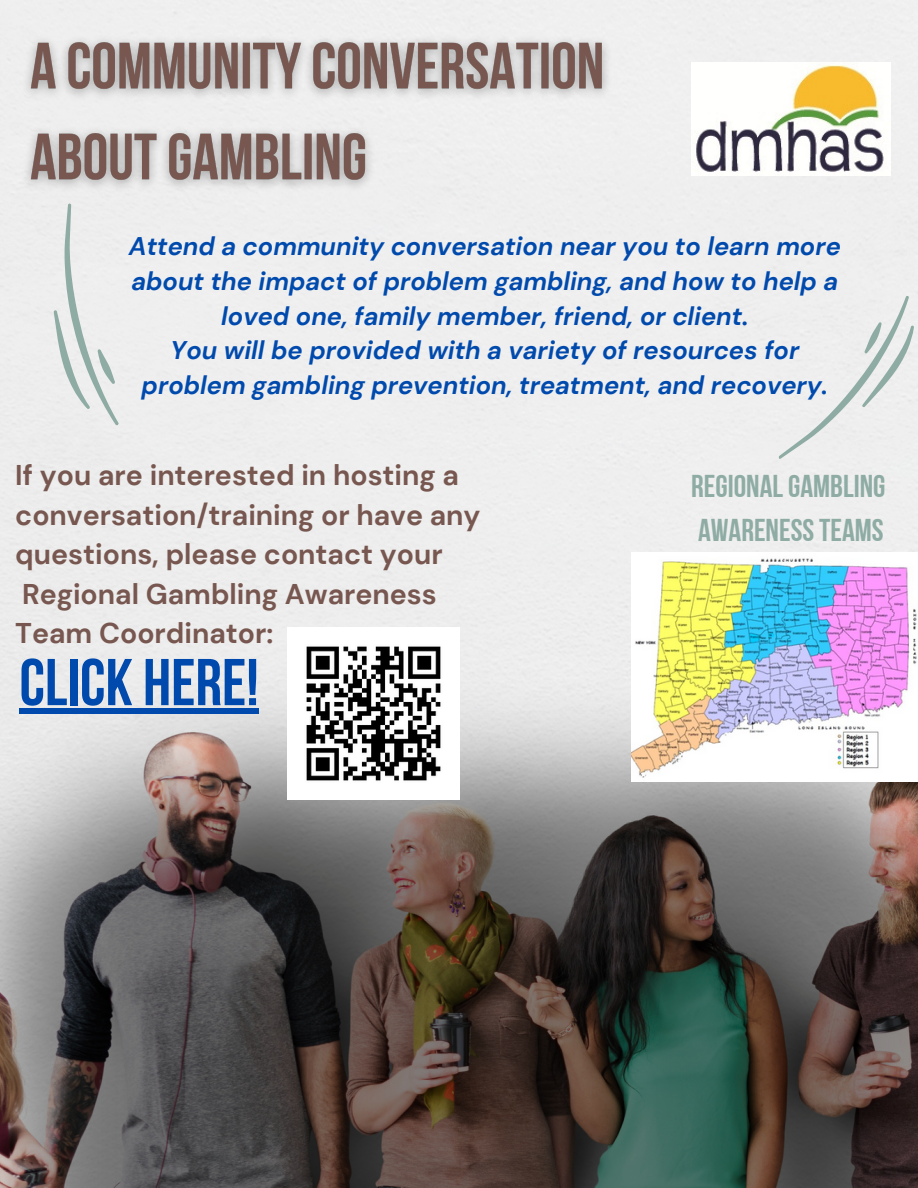
<style>
.page{position:relative;width:918px;height:1188px;background:#fff}
.page>*{position:absolute;margin:0;border:0;box-sizing:border-box;transform-origin:0 0}
.t1{font:66px "Bebas Neue Cyrillic";color:#004aad}
.t2{font:31.5px "Bebas Neue Cyrillic";color:#8eaca4}
.t3{font:700 28.5px/39.3px "DM Sans";color:#77574f}
.t4{font:italic 700 25.5px/34.8px "DM Sans";color:#004aad;text-align:center}
</style>
<div class="page">
<img style="left:0;top:213px;width:918px;height:975px">
<div style="left:0;top:203px;width:208px;height:227px;background:#eee"></div>
<svg style="left:775px;top:295px;width:142px;height:164px"></svg>
<img style="left:691px;top:63px;width:199px;height:112px">
<img style="left:287px;top:628px;width:172px;height:172px">
<img style="left:631px;top:552px;width:287px;height:230px">
<img style="left:15px;top:29px;width:606px;height:170px">
<div style="left:19px;top:709px;width:240px;height:5px;background:#004aad"></div>
<p class="t4" style="left:129px;top:229px;width:714px">Attend a community conversation near you to learn more about the impact of problem gambling, and how to help a loved one, family member, friend, or client.</p>
<p class="t4" style="left:142px;top:333px;width:688px">You will be provided with a variety of resources for problem gambling prevention, treatment, and recovery.</p>
<p class="t3" style="left:15px;top:456px;width:467px">If you are interested in hosting a conversation/training or have any questions, please contact your</p>
<p class="t3" style="left:22px;top:574px;width:416px">Regional Gambling Awareness</p>
<p class="t3" style="left:15px;top:614px;width:260px">Team Coordinator:</p>
<p class="t1" style="left:19px;top:656px;width:241px">CLICK HERE!</p>
<p class="t2" style="left:691px;top:473px;width:196px">REGIONALGAMBLING</p>
<p class="t2" style="left:698px;top:517px;width:187px">AWARENESSTEAMS</p>
</div>
